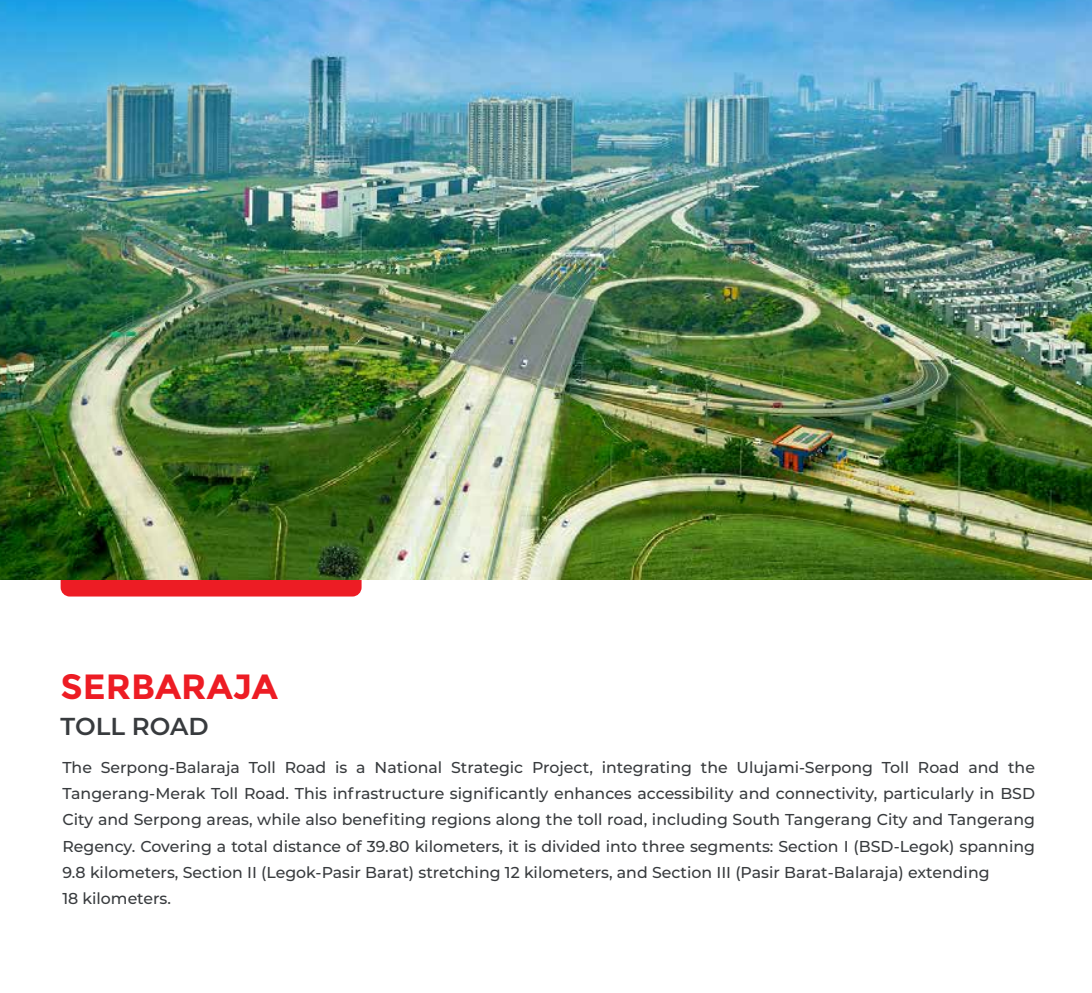
<style>
.page{position:relative;width:1092px;height:993px;background:#fff}
.page>*{position:absolute;margin:0;border:0;box-sizing:border-box;transform-origin:0 0}
.t1{font:700 35px "Montserrat";color:#ed1c24}
.t2{font:600 24.5px "Montserrat";color:#383b3e}
.t3{font:500 15.75px/26.2px "Montserrat";color:#383b3e}
</style>
<div class="page">
<div style="left:61px;top:579px;width:300px;height:17px;background:#ed1c24"></div>
<img style="left:0;top:0;width:1091px;height:579px">
<h1 class="t1" style="left:61px;top:665px;width:219px">SERBARAJA</h1>
<h2 class="t2" style="left:61px;top:708px;width:150px">TOLL ROAD</h2>
<p class="t3" style="left:62px;top:753px;width:974px">The Serpong-Balaraja Toll Road is a National Strategic Project, integrating the Ulujami-Serpong Toll Road and the Tangerang-Merak Toll Road. This infrastructure significantly enhances accessibility and connectivity, particularly in BSD City and Serpong areas, while also benefiting regions along the toll road, including South Tangerang City and Tangerang Regency. Covering a total distance of 39.80 kilometers, it is divided into three segments: Section I (BSD-Legok) spanning 9.8 kilometers, Section II (Legok-Pasir Barat) stretching 12 kilometers, and Section III (Pasir Barat-Balaraja) extending<br>18 kilometers.</p>
</div>
